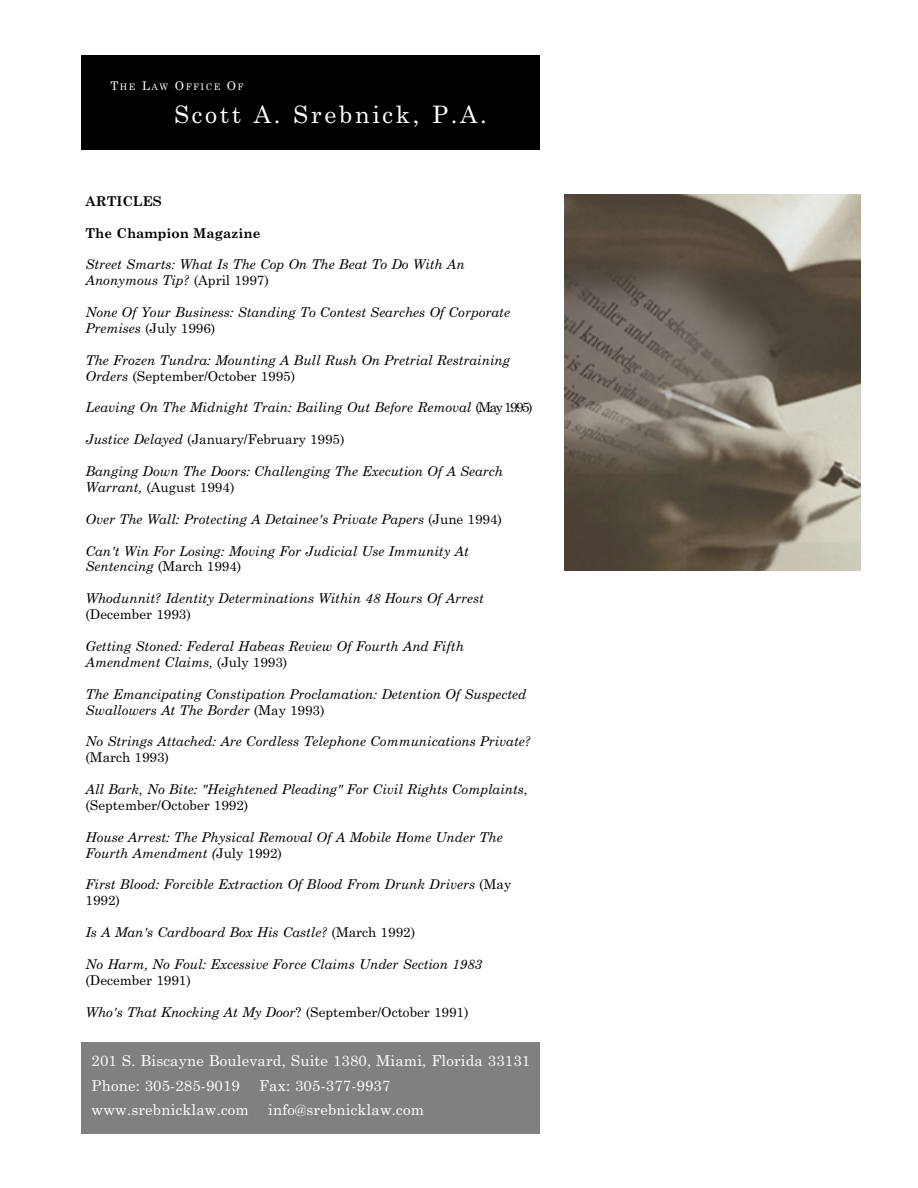
<style>
.page{position:relative;width:918px;height:1188px;background:#fff}
.page>*{position:absolute;margin:0;border:0;box-sizing:border-box;transform-origin:0 0}
.t1{font:24px "Century Schoolbook";letter-spacing:.11em;color:#fff}
.t2{font:15px/25.5px "Century Schoolbook";letter-spacing:.01em;color:#fff}
.t3{font:italic 13.5px/15.9px "Century Schoolbook";color:#000}
.t4{font:13.5px "Century Schoolbook";color:#000}
.t5{font:700 13.5px "Century Schoolbook";color:#000}
.t6{font:9px "Century Schoolbook";letter-spacing:.165em;color:#fff}
.s1{font-size:12px}
.s2{font-style:normal}
.s3{font-style:italic}
</style>
<div class="page">
<div style="left:81px;top:56px;width:459px;height:94px;background:#000"></div>
<img style="left:565px;top:194px;width:296px;height:377px">
<div style="left:81px;top:1042px;width:459px;height:92px;background:#808080"></div>
<p class="t6" style="left:111px;top:82px;width:135px"><span class="s1">T</span>HE <span class="s1">L</span>AW <span class="s1">O</span>FFICE <span class="s1">O</span>F</p>
<h1 class="t1" style="left:174px;top:100px;width:314px">Scott A. Srebnick, P.A.</h1>
<p class="t5" style="left:86px;top:193px;width:78px">ARTICLES</p>
<p class="t5" style="left:86px;top:225px;width:176px">The Champion Magazine</p>
<p class="t3" style="left:86px;top:257px;width:381px">Street Smarts: What Is The Cop On The Beat To Do With An<br>Anonymous Tip? <span class="s2">(April 1997)</span></p>
<p class="t3" style="left:86px;top:304px;width:426px">None Of Your Business: Standing To Contest Searches Of Corporate<br>Premises <span class="s2">(July 1996)</span></p>
<p class="t3" style="left:86px;top:352px;width:426px">The Frozen Tundra: Mounting A Bull Rush On Pretrial Restraining<br>Orders <span class="s2">(September/October 1995)</span></p>
<p class="t3" style="left:86px;top:400px;width:449px">Leaving On The Midnight Train: Bailing Out Before Removal <span class="s2">(May 1995)</span></p>
<p class="t4" style="left:86px;top:432px;width:261px"><span class="s3">Justice Delayed</span> (January/February 1995)</p>
<p class="t3" style="left:86px;top:463px;width:419px">Banging Down The Doors: Challenging The Execution Of A Search<br>Warrant, <span class="s2">(August 1994)</span></p>
<p class="t3" style="left:86px;top:511px;width:418px">Over The Wall: Protecting A Detainee's Private Papers <span class="s2">(June 1994)</span></p>
<p class="t3" style="left:86px;top:543px;width:385px">Can't Win For Losing: Moving For Judicial Use Immunity At<br>Sentencing <span class="s2">(March 1994)</span></p>
<p class="t3" style="left:86px;top:591px;width:400px">Whodunnit? Identity Determinations Within 48 Hours Of Arrest</p>
<p class="t4" style="left:86px;top:607px;width:107px">(December 1993)</p>
<p class="t3" style="left:86px;top:638px;width:380px">Getting Stoned: Federal Habeas Review Of Fourth And Fifth<br>Amendment Claims, <span class="s2">(July 1993)</span></p>
<p class="t3" style="left:86px;top:686px;width:442px">The Emancipating Constipation Proclamation: Detention Of Suspected<br>Swallowers At The Border <span class="s2">(May 1993)</span></p>
<p class="t3" style="left:86px;top:734px;width:447px">No Strings Attached: Are Cordless Telephone Communications Private?</p>
<p class="t4" style="left:86px;top:750px;width:85px">(March 1993)</p>
<p class="t3" style="left:86px;top:781px;width:444px">All Bark, No Bite: "Heightened Pleading" For Civil Rights Complaints<span class="s2">, (September/October 1992)</span></p>
<p class="t3" style="left:86px;top:829px;width:419px">House Arrest: The Physical Removal Of A Mobile Home Under The<br>Fourth Amendment (<span class="s2">July 1992)</span></p>
<p class="t3" style="left:86px;top:877px;width:427px">First Blood: Forcible Extraction Of Blood From Drunk Drivers <span class="s2">(May<br>1992)</span></p>
<p class="t3" style="left:86px;top:925px;width:331px">Is A Man's Cardboard Box His Castle? <span class="s2">(March 1992)</span></p>
<p class="t3" style="left:86px;top:956px;width:398px">No Harm, No Foul: Excessive Force Claims Under Section 1983</p>
<p class="t4" style="left:86px;top:972px;width:107px">(December 1991)</p>
<p class="t3" style="left:86px;top:1004px;width:385px">Who's That Knocking At My Door<span class="s2">? (September/October 1991)</span></p>
<p class="t2" style="left:92px;top:1048px;width:440px">201 S. Biscayne Boulevard, Suite 1380, Miami, Florida 33131<br>Phone: 305-285-9019</p>
<p class="t2" style="left:259px;top:1073px;width:133px">Fax: 305-377-9937</p>
<p class="t2" style="left:92px;top:1097px;width:159px">www.srebnicklaw.com</p>
<p class="t2" style="left:268px;top:1097px;width:157px">info@srebnicklaw.com</p>
</div>
